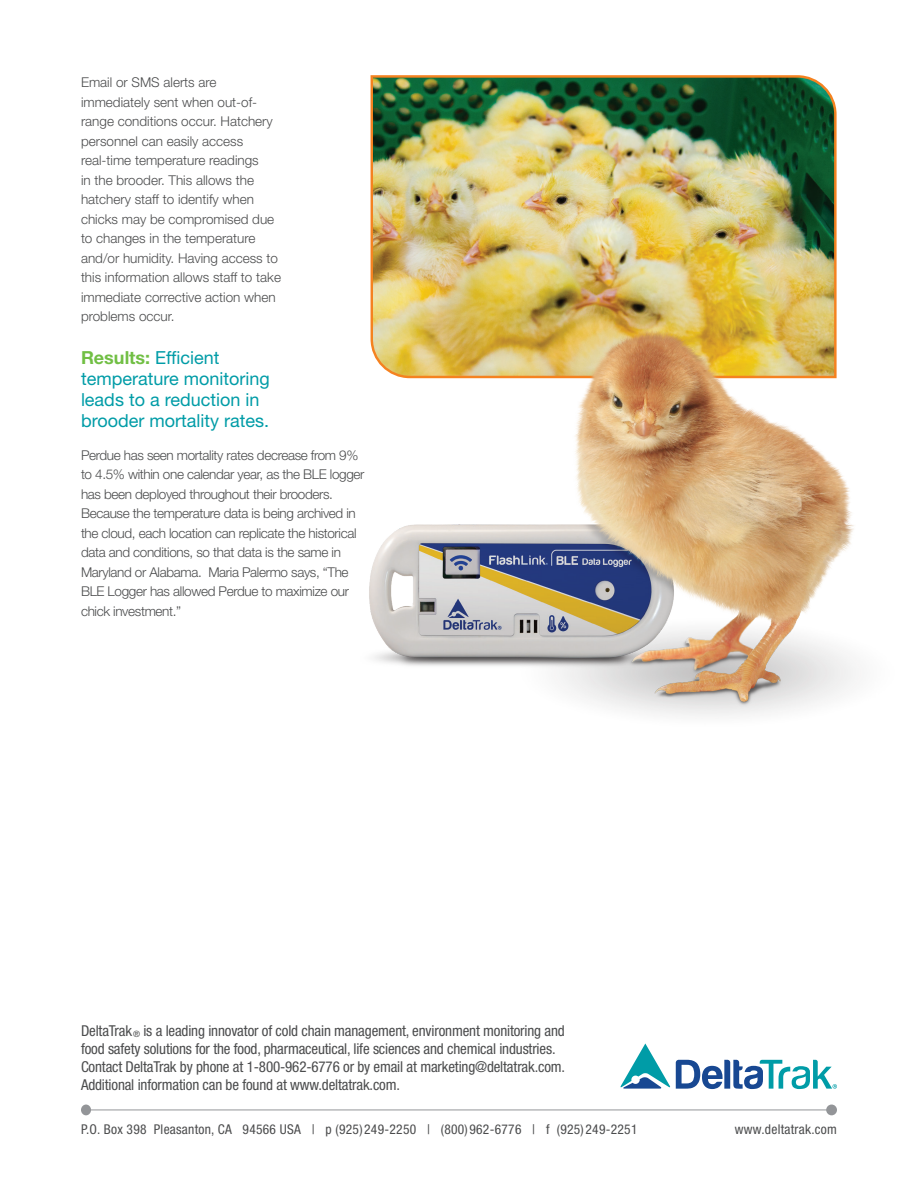
<style>
.page{position:relative;width:918px;height:1188px;background:#fff}
.page>*{position:absolute;margin:0;border:0;box-sizing:border-box;transform-origin:0 0}
.t1{font:18px/21px "Helvetica Neue LT Std";color:#009ca7}
.t2{font:condensed 15px/18px "Helvetica Neue LT Std";letter-spacing:-.01em;color:#4b4c4d}
.t3{font:300 13.5px/19.5px "Helvetica Neue LT Std";letter-spacing:-.02em;color:#4b4c4d}
.t4{font:300 13.5px/19.5px "Helvetica Neue LT Std";color:#4b4c4d}
.t5{font:condensed 13.5px "Helvetica Neue LT Std";letter-spacing:.02em;color:#4b4c4d}
.s1{font-weight:700;color:#71bf44}
</style>
<div class="page">
<div style="left:826px;top:1105px;width:11px;height:10px;background:#939598;border-radius:50%"></div>
<div style="left:81px;top:1105px;width:10px;height:10px;background:#939598;border-radius:50%"></div>
<hr style="left:86px;top:1110px;width:745px;height:1px;background:#939598">
<svg style="left:620px;top:1043px;width:217px;height:46px"></svg>
<img style="left:370px;top:75px;width:467px;height:249px">
<img style="left:369px;top:324px;width:487px;height:392px">
<p class="t4" style="left:81px;top:73px;width:202px">Email or SMS alerts are immediately sent when out-of&shy;range conditions occur. Hatchery personnel can easily access real-time temperature readings<br>in the brooder. This allows the hatchery staff to identify when chicks may be compromised due to changes in the temperature and/or humidity. Having access to this information allows staff to take immediate corrective action when problems occur.</p>
<h1 class="t1" style="left:81px;top:347px;width:190px"><span class="s1">Results:</span> Efficient temperature monitoring leads to a reduction in brooder mortality rates.</h1>
<p class="t3" style="left:81px;top:445px;width:285px">Perdue has seen mortality rates decrease from 9% to 4.5% within one calendar year, as the BLE logger has been deployed throughout their brooders.<br>Because the temperature data is being archived in the cloud, each location can replicate the historical data and conditions, so that data is the same in Maryland or Alabama. Maria Palermo says, “The BLE Logger has allowed Perdue to maximize our chick investment.”</p>
<p class="t2" style="left:81px;top:1022px;width:486px">DeltaTrak<sub>®</sub> is a leading innovator of cold chain management, environment monitoring and food safety solutions for the food, pharmaceutical, life sciences and chemical industries.<br>Contact DeltaTrak by phone at 1-800-962-6776 or by email at marketing@deltatrak.com.<br>Additional information can be found at www.deltatrak.com.</p>
<p class="t5" style="left:81px;top:1122px;width:558px">P.O. Box 398 Pleasanton, CA 94566 USA | p (925)249-2250 | (800)962-6776 | f (925)249-2251</p>
<p class="t5" style="left:735px;top:1122px;width:104px">www.deltatrak.com</p>
</div>
